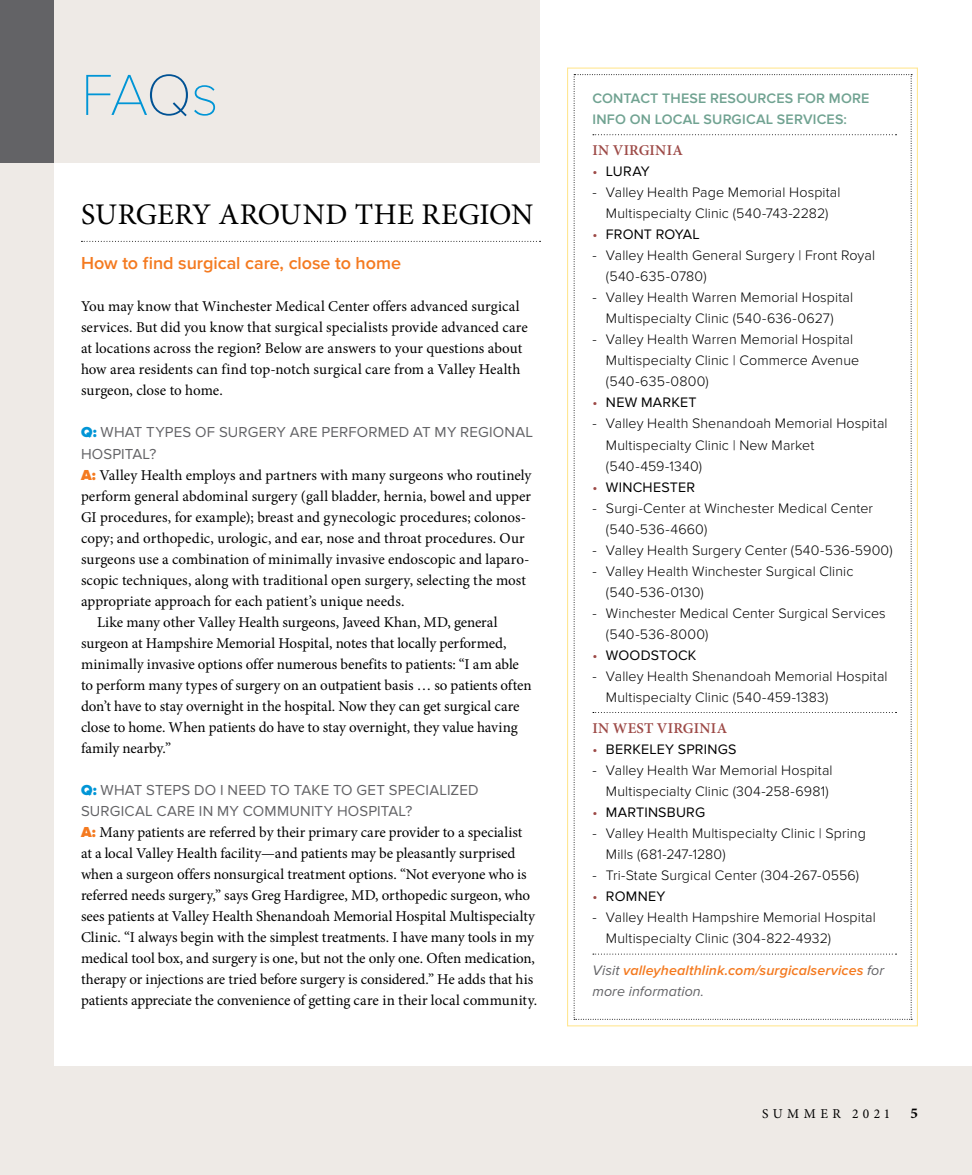
<style>
.page{position:relative;width:972px;height:1175px;background:#fff}
.page>*{position:absolute;margin:0;border:0;box-sizing:border-box;transform-origin:0 0}
.t1{font:100 60px "Proxima Nova T";color:#0095d6}
.t2{font:30px "Minion Pro";color:#000}
.t3{font:600 18px "Proxima Nova";letter-spacing:-.005em;color:#f47a20}
.t4{font:15px/21px "Minion Pro";letter-spacing:-.005em;color:#000}
.t5{font:15px "Proxima Nova";letter-spacing:.01em;color:#636366}
.t6{font:600 15px "Minion Pro";letter-spacing:.02em;color:#9d4a47}
.t7{font:700 15px "Minion Pro";color:#000}
.t8{font:300 14.25px/21px "Proxima Nova";letter-spacing:.005em;color:#000}
.t9{font:14.25px "Proxima Nova";letter-spacing:.015em;color:#000}
.t10{font:italic 600 14.25px/21px "Proxima Nova";letter-spacing:.005em;color:#f47a20}
.t11{font:600 14.25px/21px "Proxima Nova";letter-spacing:.015em;color:#71a392}
.t12{font:13.5px "Minion Pro";letter-spacing:.325em;color:#000}
.s1{color:#005294}
.s2{font-weight:900;color:#0095d6}
.s3{font-family:"Proxima Nova";font-weight:900;color:#f47a20}
.s4{font-family:"Proxima Nova";font-weight:900;color:#0095d6}
.s5{font-family:"Proxima Nova";color:#636366}
.s6{color:#9d4a47}
.s7{font-weight:400;color:#636366}
</style>
<div class="page">
<div style="left:0;top:162px;width:54px;height:904px;background:#eeeae6"></div>
<div style="left:0;top:0;width:540px;height:162px;background:#eeeae6"></div>
<div style="left:0;top:1066px;width:972px;height:108px;background:#eeeae6"></div>
<div style="left:0;top:0;width:54px;height:162px;background:#636366"></div>
<svg style="left:81px;top:241px;width:460px;height:1px"></svg>
<svg style="left:574px;top:74px;width:338px;height:945px"></svg>
<p class="t1" style="left:81px;top:61px;width:139px">FA<span class="s1">Q</span>s</p>
<p class="t2" style="left:81px;top:195px;width:454px">SURGERY AROUND THE REGION</p>
<p class="t3" style="left:81px;top:253px;width:322px">How to find surgical care, close to home</p>
<p class="t4" style="left:81px;top:296px;width:448px">You may know that Winchester Medical Center offers advanced surgical services. But did you know that surgical specialists provide advanced care at locations across the region? Below are answers to your questions about how area residents can find top-notch surgical care from a Valley Health surgeon, close to home.</p>
<p class="t5" style="left:81px;top:424px;width:454px"><span class="s2">Q:</span> WHAT TYPES OF SURGERY ARE PERFORMED AT MY REGIONAL</p>
<p class="t5" style="left:81px;top:445px;width:77px">HOSPITAL?</p>
<p class="t4" style="left:81px;top:464px;width:452px"><span class="s3">A:</span> Valley Health employs and partners with many surgeons who routinely</p>
<p class="t4" style="left:81px;top:485px;width:451px">perform general abdominal surgery (gall bladder, hernia, bowel and upper</p>
<p class="t4" style="left:81px;top:506px;width:447px">GI procedures, for example); breast and gynecologic procedures; colonos-</p>
<p class="t4" style="left:81px;top:527px;width:445px">copy; and orthopedic, urologic, and ear, nose and throat procedures. Our</p>
<p class="t4" style="left:81px;top:548px;width:450px">surgeons use a combination of minimally invasive endoscopic and laparo-</p>
<p class="t4" style="left:81px;top:569px;width:447px">scopic techniques, along with traditional open surgery, selecting the most</p>
<p class="t4" style="left:81px;top:590px;width:325px">appropriate approach for each patient’s unique needs.</p>
<p class="t4" style="left:97px;top:611px;width:402px">Like many other Valley Health surgeons, Javeed Khan, MD, general</p>
<p class="t4" style="left:81px;top:632px;width:427px">surgeon at Hampshire Memorial Hospital, notes that locally performed,</p>
<p class="t4" style="left:81px;top:653px;width:439px">minimally invasive options offer numerous benefits to patients: “I am able</p>
<p class="t4" style="left:81px;top:674px;width:452px">to perform many types of surgery on an outpatient basis … so patients often</p>
<p class="t4" style="left:81px;top:695px;width:440px">don’t have to stay overnight in the hospital. Now they can get surgical care</p>
<p class="t4" style="left:81px;top:716px;width:438px">close to home. When patients do have to stay overnight, they value having</p>
<p class="t4" style="left:81px;top:737px;width:92px">family nearby.”</p>
<p class="t4" style="left:81px;top:779px;width:458px"><span class="s4">Q:</span> <span class="s5">WHAT STEPS DO I NEED TO TAKE TO GET SPECIALIZED SURGICAL CARE IN MY COMMUNITY HOSPITAL?<br></span><span class="s3">A:</span> Many patients are referred by their primary care provider to a specialist at a local Valley Health facility—and patients may be pleasantly surprised when a surgeon offers nonsurgical treatment options. “Not everyone who is referred needs surgery,” says Greg Hardigree, MD, orthopedic surgeon, who sees patients at Valley Health Shenandoah Memorial Hospital Multispecialty Clinic. “I always begin with the simplest treatments. I have many tools in my medical tool box, and surgery is one, but not the only one. Often medication, therapy or injections are tried before surgery is considered.” He adds that his patients appreciate the convenience of getting care in their local community.</p>
<p class="t11" style="left:592px;top:88px;width:279px">CONTACT THESE RESOURCES FOR MORE<br>INFO ON LOCAL SURGICAL SERVICES:</p>
<p class="t6" style="left:592px;top:141px;width:92px">IN VIRGINIA</p>
<p class="t9" style="left:592px;top:163px;width:59px"><span class="s6">•</span> LURAY</p>
<p class="t8" style="left:592px;top:182px;width:250px;text-align:center">- Valley Health Page Memorial Hospital<br>Multispecialty Clinic (540-743-2282)</p>
<p class="t9" style="left:592px;top:226px;width:109px"><span class="s6">•</span> FRONT ROYAL</p>
<p class="t8" style="left:606px;top:245px;width:271px;text-indent:-13px">- Valley Health General Surgery | Front Royal (540-635-0780)</p>
<p class="t8" style="left:592px;top:287px;width:262px;text-align:center">- Valley Health Warren Memorial Hospital<br>Multispecialty Clinic (540-636-0627)</p>
<p class="t8" style="left:606px;top:329px;width:255px;text-indent:-13px">- Valley Health Warren Memorial Hospital<br>Multispecialty Clinic | Commerce Avenue (540-635-0800)</p>
<p class="t9" style="left:592px;top:394px;width:106px"><span class="s6">•</span> NEW MARKET</p>
<p class="t8" style="left:606px;top:413px;width:283px;text-indent:-13px">- Valley Health Shenandoah Memorial Hospital<br>Multispecialty Clinic | New Market (540-459-1340)</p>
<p class="t9" style="left:592px;top:478px;width:104px"><span class="s6">•</span> WINCHESTER</p>
<p class="t8" style="left:606px;top:497px;width:269px;text-indent:-13px">- Surgi-Center at Winchester Medical Center (540-536-4660)</p>
<p class="t8" style="left:592px;top:539px;width:302px">- Valley Health Surgery Center (540-536-5900)</p>
<p class="t8" style="left:606px;top:560px;width:249px;text-indent:-13px">- Valley Health Winchester Surgical Clinic (540-536-0130)</p>
<p class="t8" style="left:606px;top:602px;width:281px;text-indent:-13px">- Winchester Medical Center Surgical Services (540-536-8000)</p>
<p class="t9" style="left:592px;top:646px;width:106px"><span class="s6">•</span> WOODSTOCK</p>
<p class="t8" style="left:606px;top:665px;width:283px;text-indent:-13px">- Valley Health Shenandoah Memorial Hospital<br>Multispecialty Clinic (540-459-1383)</p>
<p class="t6" style="left:592px;top:719px;width:136px">IN WEST VIRGINIA</p>
<p class="t9" style="left:592px;top:741px;width:146px"><span class="s6">•</span> BERKELEY SPRINGS</p>
<p class="t8" style="left:592px;top:760px;width:242px;text-align:right">- Valley Health War Memorial Hospital<br>Multispecialty Clinic (304-258-6981)</p>
<p class="t9" style="left:592px;top:804px;width:114px"><span class="s6">•</span> MARTINSBURG</p>
<p class="t8" style="left:606px;top:823px;width:261px;text-indent:-13px">- Valley Health Multispecialty Clinic | Spring<br>Mills (681-247-1280)</p>
<p class="t8" style="left:592px;top:865px;width:268px">- Tri-State Surgical Center (304-267-0556)</p>
<p class="t9" style="left:592px;top:888px;width:74px"><span class="s6">•</span> ROMNEY</p>
<p class="t8" style="left:606px;top:907px;width:271px;text-indent:-13px">- Valley Health Hampshire Memorial Hospital<br>Multispecialty Clinic (304-822-4932)</p>
<p class="t10" style="left:592px;top:959px;width:293px"><span class="s7">Visit</span> valleyhealthlink.com/surgicalservices <span class="s7">for more information.</span></p>
<p class="t12" style="left:762px;top:1105px;width:130px">SUMMER 2021</p>
<p class="t7" style="left:910px;top:1104px;width:9px">5</p>
</div>
